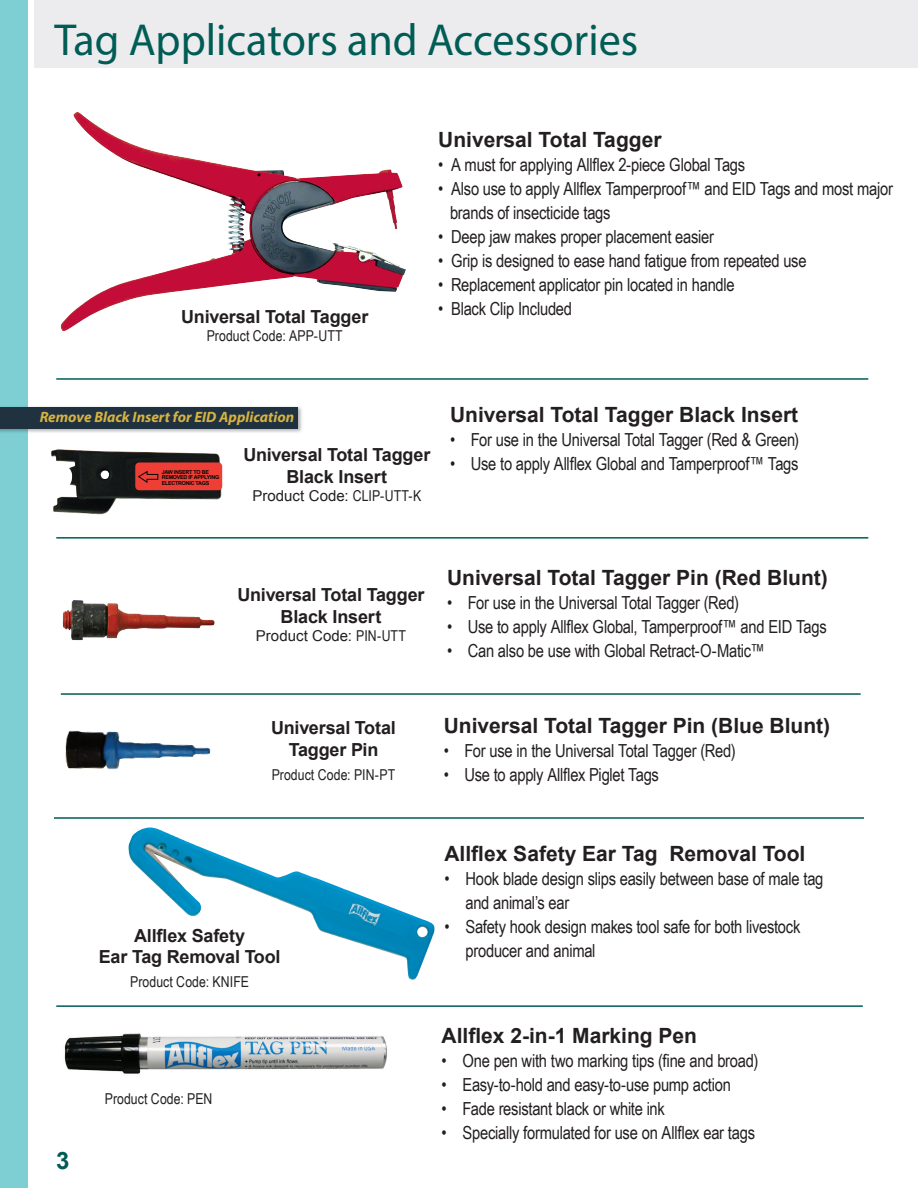
<style>
.page{position:relative;width:918px;height:1188px;background:#fff}
.page>*{position:absolute;margin:0;border:0;box-sizing:border-box;transform-origin:0 0}
.t1{font:45px "Myriad Pro";color:#005c55}
.t2{font:700 24px "Arial";color:#005c55}
.t3{font:700 21px "Arial";color:#231f20}
.t4{font:18px/24px "Arial Narrow";letter-spacing:-.015em;color:#231f20}
.t5{font:700 18px/21.6px "Arial";letter-spacing:-.01em;color:#231f20;text-align:center}
.t6{font:15px "Arial Narrow";letter-spacing:.005em;color:#231f20}
.t7{font:15px "Arial";letter-spacing:.005em;color:#231f20}
.t8{font:italic 700 15px "Myriad Pro";color:#d8b343}
.t9{font:700 5.4px/5.8px "Arial";letter-spacing:-.045em;color:#040503}
.s1{font-family:"Arial Narrow"}
</style>
<div class="page">
<div style="left:0;top:0;width:27px;height:1188px;background:#7dcfd4"></div>
<img style="left:64px;top:1033px;width:323px;height:41px">
<div style="left:35px;top:0;width:883px;height:68px;background:#ececee"></div>
<hr style="left:56px;top:537px;width:812px;height:2px;background:#005c55">
<hr style="left:61px;top:693px;width:800px;height:2px;background:#005c55">
<img style="left:65px;top:730px;width:146px;height:40px">
<hr style="left:54px;top:817px;width:810px;height:2px;background:#005c55">
<img style="left:128px;top:828px;width:307px;height:152px">
<img style="left:51px;top:449px;width:171px;height:66px">
<div style="left:0;top:405px;width:304px;height:29px;background:#231f20;opacity:.35"></div>
<div style="left:0;top:407px;width:298px;height:21px;background:#20323f"></div>
<div style="left:135px;top:462px;width:87px;height:28px;background:#ee3e35;border-radius:4px"></div>
<svg style="left:138px;top:470px;width:21px;height:13px"></svg>
<img style="left:62px;top:600px;width:153px;height:41px">
<hr style="left:56px;top:1005px;width:807px;height:2px;background:#005c55">
<img style="left:61px;top:115px;width:345px;height:217px">
<hr style="left:56px;top:378px;width:812px;height:2px;background:#005c55">
<h1 class="t1" style="left:54px;top:12px;width:585px">Tag Applicators and Accessories</h1>
<p class="t5" style="left:181px;top:307px;width:189px">Universal Total Tagger</p>
<p class="t6" style="left:207px;top:325px;width:137px">Product Code: APP-UTT</p>
<p class="t3" style="left:438px;top:125px;width:225px">Universal Total Tagger</p>
<p class="t4" style="left:438px;top:152px;width:309px">• A must for applying Allflex 2-piece Global Tags</p>
<p class="t4" style="left:450px;top:176px;width:444px;text-indent:-12px">• Also use to apply Allflex Tamperproof™ and EID Tags and most major brands of insecticide tags</p>
<p class="t4" style="left:438px;top:224px;width:277px">• Deep jaw makes proper placement easier</p>
<p class="t4" style="left:438px;top:248px;width:370px">• Grip is designed to ease hand fatigue from repeated use</p>
<p class="t4" style="left:438px;top:272px;width:298px">• Replacement applicator pin located in handle</p>
<p class="t4" style="left:438px;top:296px;width:135px">• Black Clip Included</p>
<p class="t8" style="left:40px;top:407px;width:256px">Remove Black Insert for EID Application</p>
<p class="t9" style="left:162px;top:469px;width:59px">JAW INSERT TO BE<br>REMOVED IF APPLYING<br>ELECTRONIC TAGS</p>
<p class="t5" style="left:243px;top:444px;width:189px">Universal Total Tagger<br>Black Insert</p>
<p class="t7" style="left:253px;top:485px;width:170px">Product Code: <span class="s1">CLIP-UTT-K</span></p>
<p class="t3" style="left:450px;top:401px;width:350px">Universal Total Tagger Black Insert</p>
<p class="t4" style="left:450px;top:427px;width:351px">• For use in the Universal Total Tagger (Red &amp; Green)</p>
<p class="t4" style="left:450px;top:451px;width:350px">• Use to apply Allflex Global and Tamperproof™ Tags</p>
<h2 class="t2" style="left:56px;top:1145px;width:15px">3</h2>
<p class="t5" style="left:237px;top:585px;width:189px">Universal Total Tagger<br>Black Insert</p>
<p class="t7" style="left:256px;top:626px;width:152px">Product Code: <span class="s1">PIN-UTT</span></p>
<p class="t3" style="left:447px;top:564px;width:382px">Universal Total Tagger Pin (Red Blunt)</p>
<p class="t4" style="left:447px;top:590px;width:294px">• For use in the Universal Total Tagger (Red)</p>
<p class="t4" style="left:447px;top:614px;width:381px">• Use to apply Allflex Global, Tamperproof™ and EID Tags</p>
<p class="t4" style="left:447px;top:638px;width:319px">• Can also be use with Global Retract-O-Matic™</p>
<p class="t5" style="left:271px;top:718px;width:126px">Universal Total<br>Tagger Pin</p>
<p class="t6" style="left:272px;top:764px;width:125px">Product Code: PIN-PT</p>
<p class="t3" style="left:444px;top:712px;width:388px">Universal Total Tagger Pin (Blue Blunt)</p>
<p class="t4" style="left:444px;top:738px;width:294px">• For use in the Universal Total Tagger (Red)</p>
<p class="t4" style="left:444px;top:762px;width:217px">• Use to apply Allflex Piglet Tags</p>
<p class="t5" style="left:99px;top:926px;width:183px;line-height:21px">Allflex Safety<br>Ear Tag Removal Tool</p>
<p class="t6" style="left:130px;top:971px;width:120px">Product Code: KNIFE</p>
<p class="t6" style="left:105px;top:1088px;width:109px">Product Code: PEN</p>
<p class="t3" style="left:444px;top:840px;width:362px">Allflex Safety Ear Tag Removal Tool</p>
<p class="t4" style="left:465px;top:866px;width:359px;text-indent:-21px">• Hook blade design slips easily between base of male tag and animal’s ear</p>
<p class="t4" style="left:465px;top:914px;width:336px;text-indent:-21px">• Safety hook design makes tool safe for both livestock producer and animal</p>
<p class="t3" style="left:442px;top:1021px;width:257px">Allflex 2-in-1 Marking Pen</p>
<p class="t4" style="left:442px;top:1048px;width:318px">• One pen with two marking tips (fine and broad)</p>
<p class="t4" style="left:442px;top:1072px;width:291px">• Easy-to-hold and easy-to-use pump action</p>
<p class="t4" style="left:442px;top:1096px;width:225px">• Fade resistant black or white ink</p>
<p class="t4" style="left:442px;top:1120px;width:315px">• Specially formulated for use on Allflex ear tags</p>
</div>
